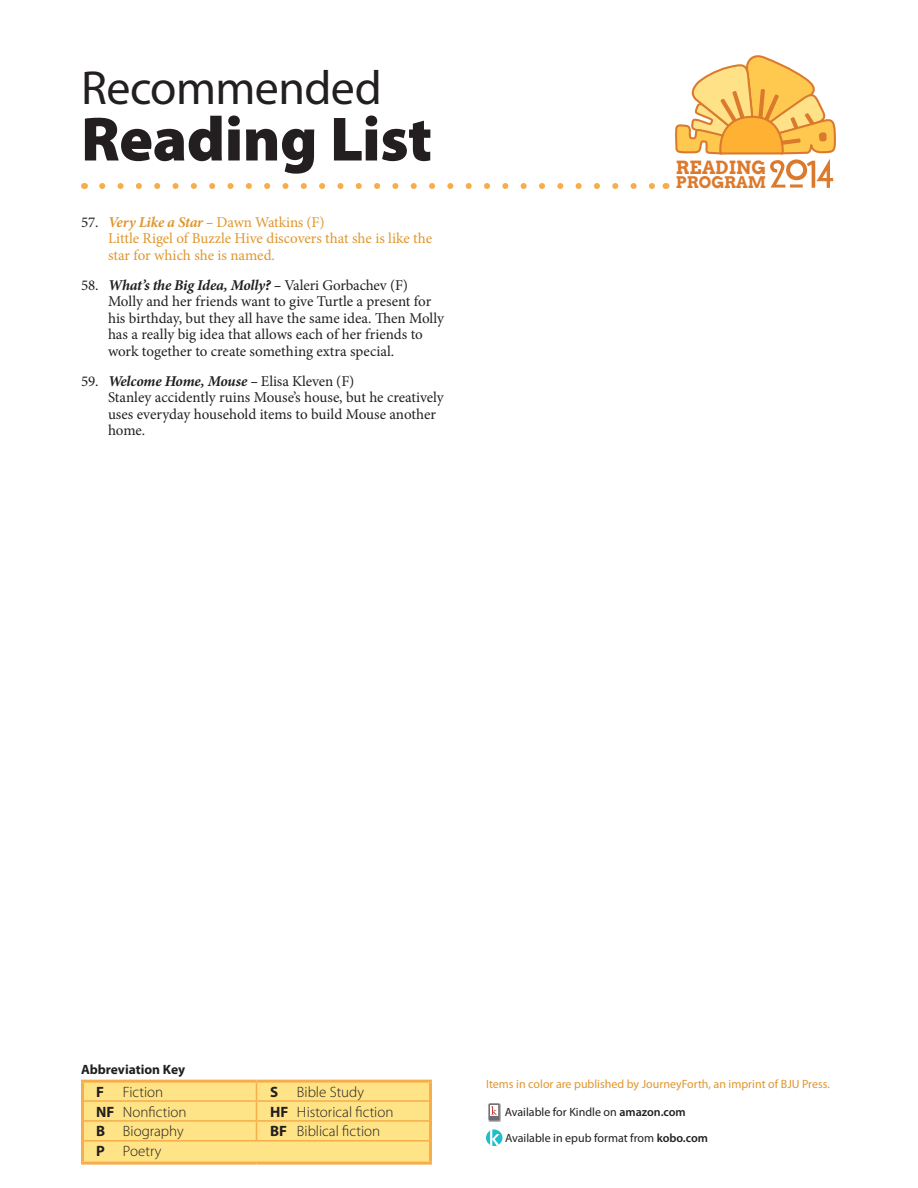
<style>
.page{position:relative;width:918px;height:1188px;background:#fff}
.page>*{position:absolute;margin:0;border:0;box-sizing:border-box;transform-origin:0 0}
.t1{font:900 63px "Myriad Pro";letter-spacing:-.01em;color:#231f20}
.t2{font:48px "Myriad Pro";letter-spacing:-.01em;color:#231f20}
.t3{font:700 18.15px "Arvo";letter-spacing:.01em;color:#db7a2d}
.t4{font:700 16.05px "Arvo";color:#db7a2d}
.book_text{font:15px/16.5px "Minion Pro";letter-spacing:-.005em;color:#231f20}
.t5{font:300 15px "Myriad Pro";color:#231f20}
.book_title___author{font:italic 700 15px "Minion Pro";letter-spacing:-.015em;color:#231f20}
.book_text-2{font:15px/16.5px "Minion Pro";letter-spacing:-.005em;color:#e0962e}
.book_title___author-2{font:italic 700 15px "Minion Pro";letter-spacing:-.015em;color:#e0962e}
.t6{font:700 15px "Myriad Pro";color:#231f20}
.t7{font:700 13.5px "Myriad Pro";color:#231f20}
.t8{font:12px/25.5px "Myriad Pro";color:#231f20}
.t9{font:12px "Myriad Pro";color:#e0962e}
.s1{font-weight:400;font-style:normal;color:#231f20}
.s2{font-weight:400;font-style:normal}
.s3{font-weight:700}
.s4{font-weight:600}
</style>
<div class="page">
<svg style="left:102px;top:183px;width:553px;height:6px"></svg>
<svg style="left:84px;top:1083px;width:345px;height:79px;background:#fee084"></svg>
<hr style="left:84px;top:1140px;width:172px;height:2px;background:#f7ad4a">
<hr style="left:256px;top:1140px;width:173px;height:2px;background:#f7ad4a">
<hr style="left:81px;top:1080px;width:175px;height:3px;background:#f7ad4a">
<hr style="left:81px;top:1083px;width:3px;height:18px;background:#f7ad4a">
<hr style="left:256px;top:1080px;width:176px;height:3px;background:#f7ad4a">
<hr style="left:429px;top:1083px;width:3px;height:18px;background:#f7ad4a">
<hr style="left:81px;top:1101px;width:3px;height:20px;background:#f7ad4a">
<hr style="left:429px;top:1101px;width:3px;height:20px;background:#f7ad4a">
<hr style="left:81px;top:1121px;width:3px;height:20px;background:#f7ad4a">
<hr style="left:429px;top:1121px;width:3px;height:20px;background:#f7ad4a">
<hr style="left:81px;top:1141px;width:3px;height:21px;background:#f7ad4a">
<hr style="left:429px;top:1141px;width:3px;height:21px;background:#f7ad4a">
<hr style="left:81px;top:1162px;width:175px;height:3px;background:#f7ad4a">
<hr style="left:256px;top:1162px;width:176px;height:3px;background:#f7ad4a">
<div style="left:489px;top:1104px;width:12px;height:18px;background:#231f20;opacity:.4"></div>
<svg style="left:489px;top:1103px;width:11px;height:18px"></svg>
<svg style="left:486px;top:1130px;width:16px;height:16px"></svg>
<svg style="left:490px;top:1130px;width:10px;height:16px"></svg>
<svg style="left:675px;top:55px;width:161px;height:133px"></svg>
<h2 class="t2" style="left:81px;top:61px;width:302px">Recommended</h2>
<h1 class="t1" style="left:81px;top:103px;width:353px">Reading List</h1>
<p class="book_title___author-2" style="left:81px;top:211px;width:245px"><span class="s1">57.</span> Very Like a Star – <span class="s2">Dawn Watkins (F)</span></p>
<p class="book_text-2" style="left:108px;top:230px;width:326px">Little Rigel of Buzzle Hive discovers that she is like the star for which she is named.</p>
<p class="book_title___author" style="left:81px;top:274px;width:329px"><span class="s2">58.</span> What’s the Big Idea, Molly? – <span class="s2">Valeri Gorbachev (F)</span></p>
<p class="book_text" style="left:108px;top:293px;width:338px">Molly and her friends want to give Turtle a present for his birthday, but they all have the same idea. Then Molly has a really big idea that allows each of her friends to work together to create something extra special.</p>
<p class="book_title___author" style="left:81px;top:370px;width:275px"><span class="s2">59.</span> Welcome Home, Mouse – <span class="s2">Elisa Kleven (F)</span></p>
<p class="book_text" style="left:108px;top:389px;width:337px">Stanley accidently ruins Mouse’s house, but he creatively uses everyday household items to build Mouse another home.</p>
<p class="t3" style="left:676px;top:156px;width:92px">READING</p>
<p class="t4" style="left:676px;top:172px;width:92px">PROGRAM</p>
<p class="t7" style="left:81px;top:1062px;width:106px">Abbreviation Key</p>
<p class="t6" style="left:96px;top:1083px;width:9px">F</p>
<p class="t5" style="left:123px;top:1083px;width:42px">Fiction</p>
<p class="t6" style="left:270px;top:1083px;width:10px">S</p>
<p class="t5" style="left:297px;top:1083px;width:69px">Bible Study</p>
<p class="t5" style="left:96px;top:1103px;width:92px"><span class="s3">NF</span> Nonfiction</p>
<p class="t5" style="left:270px;top:1103px;width:125px"><span class="s3">HF</span> Historical fiction</p>
<p class="t5" style="left:96px;top:1123px;width:89px"><span class="s3">B</span> Biography</p>
<p class="t5" style="left:270px;top:1123px;width:112px"><span class="s3">BF</span> Biblical fiction</p>
<p class="t5" style="left:96px;top:1143px;width:67px"><span class="s3">P</span> Poetry</p>
<p class="t9" style="left:486px;top:1077px;width:345px">Items in color are published by JourneyForth, an imprint of BJU Press.</p>
<p class="t8" style="left:505px;top:1099px;width:205px">Available for Kindle on <span class="s4">amazon.com<br></span>Available in epub format from <span class="s4">kobo.com</span></p>
</div>
